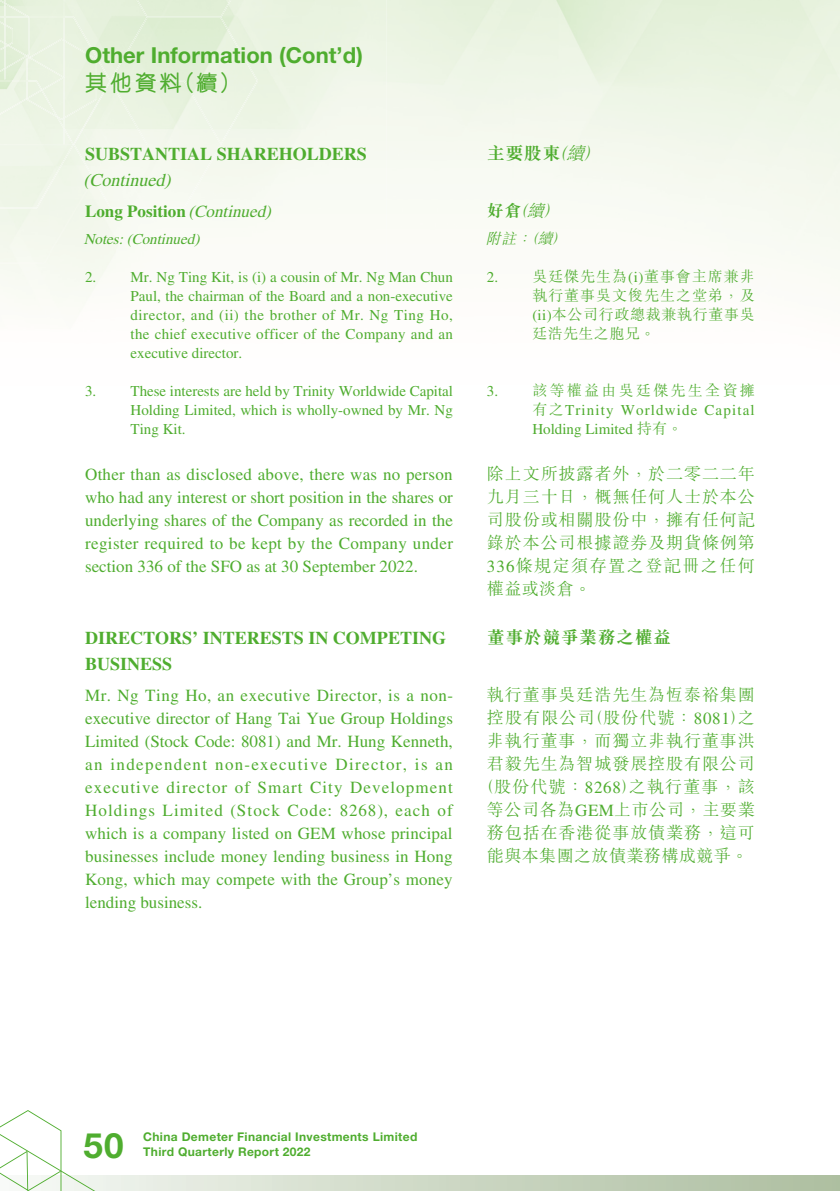
<style>
.page{position:relative;width:840px;height:1191px;background:#fff}
.page>*{position:absolute;margin:0;border:0;box-sizing:border-box;transform-origin:0 0}
.t1{font:700 35px "Helvetica Neue LT Std";color:#4fad2f}
.t2{font:700 22px "Helvetica Neue LT Std";letter-spacing:.005em;color:#4fad2f}
.t3{font:500 22px "M Yuen HK";color:#4fad2f}
.t4{font:700 18px/26px "Times LT Std";color:#4fad2f}
.t5{font:700 18px "M Sung HK";letter-spacing:.025em;color:#4fad2f}
.t6{font:italic 18px "Times LT Std";color:#4fad2f}
.t7{font:17px/23px "Times LT Std";letter-spacing:.005em;color:#4fad2f;text-align:justify}
.t8{font:300 17px/23px "M Sung HK";letter-spacing:.055em;color:#4fad2f;text-align:justify}
.t9{font:700 17px "Times LT Std";color:#4fad2f}
.t10{font:italic 300 17px "M Sung HK";color:#4fad2f}
.t11{font:15px/19px "Times LT Std";color:#4fad2f;text-align:justify}
.t12{font:300 15px/19px "M Sung HK";letter-spacing:.065em;color:#4fad2f;text-align:justify}
.t13{font:15px/19px "Times LT Std";letter-spacing:.075em;color:#4fad2f}
.t14{font:italic 15px "Times LT Std";color:#4fad2f}
.t15{font:300 15px "M Sung HK";letter-spacing:.15em;color:#4fad2f}
.t16{font:italic 300 15px "M Sung HK";color:#4fad2f}
.t17{font:700 12px/15px "Helvetica Neue LT Std";letter-spacing:.03em;color:#4fad2f}
.s1{font-weight:400;font-style:italic}
.s2{font-weight:300;font-style:italic}
.s3{font-weight:700;font-style:normal}
.s4{font-family:"Times LT Std";font-weight:400}
.s5{font-family:"M Sung HK";font-weight:300}
</style>
<div class="page">
<div style="left:221px;top:145px;width:36px;height:63px;background:#f5f8ee"></div>
<img style="left:0;top:81px;width:26px;height:17px">
<img style="left:29px;top:33px;width:34px;height:6px">
<div style="left:0;top:0;width:127px;height:33px;background:#e7f2de"></div>
<img style="left:110px;top:17px;width:148px;height:128px">
<div style="left:74px;top:145px;width:147px;height:63px;background:#f5f9ef"></div>
<img style="left:110px;top:80px;width:111px;height:65px">
<div style="left:64px;top:17px;width:46px;height:64px;background:#e8f2de"></div>
<img style="left:29px;top:17px;width:34px;height:1px">
<img style="left:0;top:17px;width:4px;height:5px">
<img style="left:74px;top:81px;width:36px;height:64px">
<div style="left:0;top:118px;width:74px;height:91px;background:#eff6e8"></div>
<img style="left:26px;top:118px;width:30px;height:2px">
<div style="left:26px;top:39px;width:71px;height:79px;background:#eaf3e2"></div>
<svg style="left:0;top:80px;width:26px;height:1px"></svg>
<img style="left:0;top:22px;width:4px;height:11px">
<img style="left:5px;top:3px;width:24px;height:31px">
<img style="left:0;top:58px;width:26px;height:16px">
<img style="left:127px;top:0;width:114px;height:17px">
<img style="left:146px;top:17px;width:75px;height:1px">
<img style="left:63px;top:78px;width:1px;height:38px">
<svg style="left:56px;top:116px;width:8px;height:29px"></svg>
<img style="left:63px;top:18px;width:1px;height:58px">
<svg style="left:63px;top:0;width:1px;height:18px"></svg>
<img style="left:4px;top:58px;width:1px;height:21px">
<img style="left:4px;top:6px;width:1px;height:27px">
<svg style="left:0;top:0;width:5px;height:6px"></svg>
<img style="left:0;top:98px;width:26px;height:27px">
<img style="left:31px;top:58px;width:32px;height:41px">
<img style="left:0;top:34px;width:30px;height:24px">
<img style="left:26px;top:57px;width:5px;height:42px">
<svg style="left:0;top:33px;width:9px;height:15px"></svg>
<svg style="left:124px;top:1175px;width:715px;height:16px;background:#cad6c2"></svg>
<svg style="left:0;top:1110px;width:124px;height:81px"></svg>
<p class="t2" style="left:85px;top:41px;width:279px">Other Information (Cont’d)</p>
<p class="t3" style="left:85px;top:71px;width:157px">其他資料（續）</p>
<p class="t4" style="left:85px;top:140px;width:283px">SUBSTANTIAL SHAREHOLDERS</p>
<p class="t6" style="left:83px;top:169px;width:93px">(Continued)</p>
<p class="t9" style="left:85px;top:201px;width:191px">Long Position <span class="s1">(Continued)</span></p>
<p class="t14" style="left:84px;top:230px;width:121px">Notes:(Continued)</p>
<p class="t11" style="left:130px;top:267px;width:324px;text-indent:-45px">2. Mr. Ng Ting Kit, is (i) a cousin of Mr. Ng Man Chun Paul, the chairman of the Board and a non-executive director, and (ii) the brother of Mr. Ng Ting Ho, the chief executive officer of the Company and an executive director.</p>
<p class="t11" style="left:130px;top:381px;width:324px;text-indent:-45px">3. These interests are held by Trinity Worldwide Capital Holding Limited, which is wholly-owned by Mr. Ng Ting Kit.</p>
<p class="t7" style="left:85px;top:462px;width:369px">Other than as disclosed above, there was no person who had any interest or short position in the shares or underlying shares of the Company as recorded in the register required to be kept by the Company under section 336 of the SFO as at 30 September 2022.</p>
<p class="t4" style="left:85px;top:624px;width:362px">DIRECTORS’ INTERESTS IN COMPETING<br>BUSINESS</p>
<p class="t7" style="left:85px;top:683px;width:369px">Mr. Ng Ting Ho, an executive Director, is a non&shy;executive director of Hang Tai Yue Group Holdings Limited (Stock Code: 8081) and Mr. Hung Kenneth, an independent non-executive Director, is an executive director of Smart City Development Holdings Limited (Stock Code: 8268), each of which is a company listed on GEM whose principal businesses include money lending business in Hong Kong, which may compete with the Group’s money lending business.</p>
<p class="t5" style="left:486px;top:144px;width:120px">主要股東<span class="s2">（續）</span></p>
<p class="t10" style="left:486px;top:198px;width:79px"><span class="s3">好倉</span>（續）</p>
<p class="t16" style="left:485px;top:227px;width:87px">附註：（續）</p>
<p class="t12" style="left:532px;top:266px;width:224px;text-indent:-45px"><span class="s4">2.</span> 吳廷傑先生為<span class="s4">(i)</span>董事會主席兼非執行董事吳文俊先生之堂弟，及<span class="s4">(ii)</span>本公司行政總裁兼執行董事吳廷浩先生之胞兄。</p>
<p class="t15" style="left:486px;top:379px;width:269px"><span class="s4">3.</span> 該等權益由吳廷傑先生全資擁</p>
<p class="t13" style="left:532px;top:400px;width:224px"><span class="s5">有之</span>Trinity Worldwide Capital<br>Holding Limited <span class="s5">持有。</span></p>
<p class="t8" style="left:486px;top:461px;width:269px">除上文所披露者外，於二零二二年九月三十日，概無任何人士於本公司股份或相關股份中，擁有任何記錄於本公司根據證券及期貨條例第<span class="s4">336</span>條規定須存置之登記冊之任何權益或淡倉。</p>
<p class="t5" style="left:486px;top:628px;width:186px">董事於競爭業務之權益</p>
<p class="t8" style="left:477px;top:682px;width:278px;text-align:center">執行董事吳廷浩先生為恆泰裕集團控股有限公司（股份代號：<span class="s4">8081</span>）之非執行董事，而獨立非執行董事洪君毅先生為智城發展控股有限公司（股份代號：<span class="s4">8268</span>）之執行董事，該等公司各為<span class="s4">GEM</span>上市公司，主要業務包括在香港從事放債業務，這可能與本集團之放債業務構成競爭。</p>
<h1 class="t1" style="left:84px;top:1124px;width:41px">50</h1>
<p class="t17" style="left:143px;top:1128px;width:275px">China Demeter Financial Investments Limited<br>Third Quarterly Report 2022</p>
</div>
